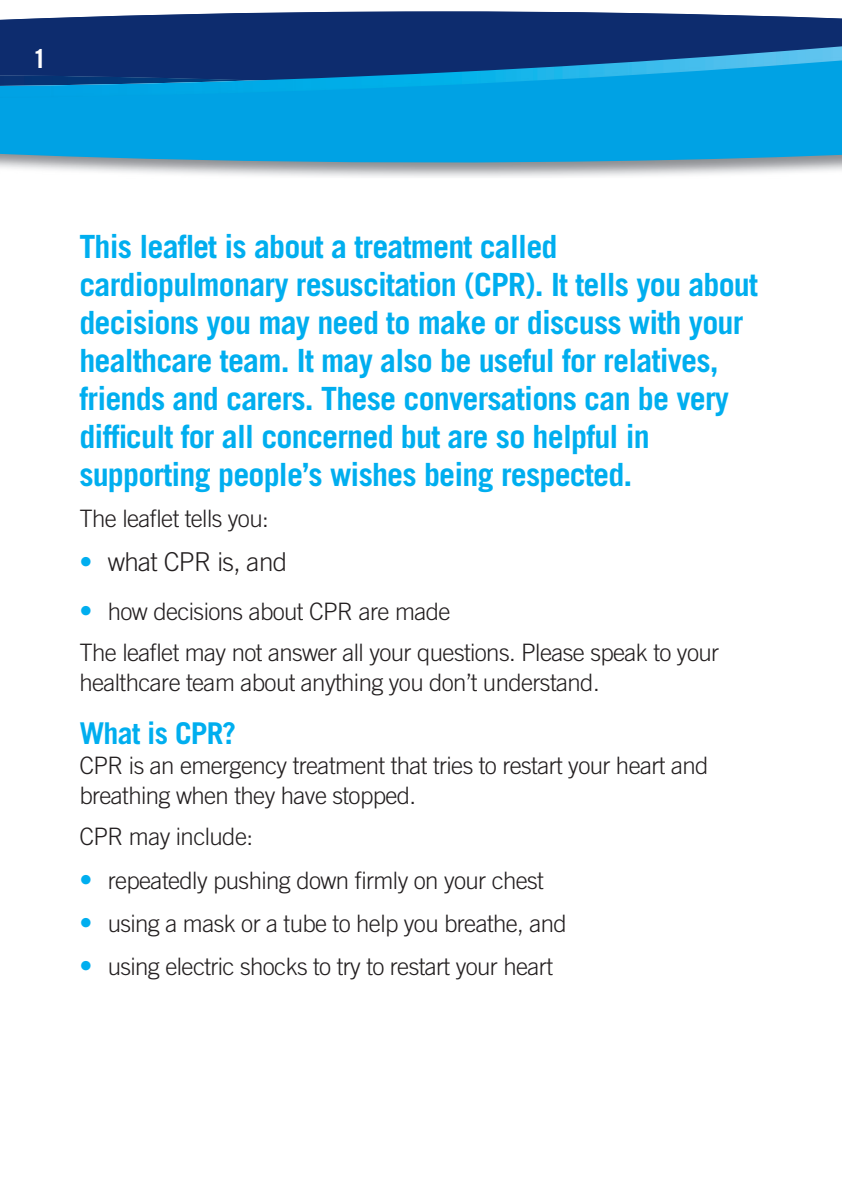
<style>
.page{position:relative;width:842px;height:1191px;background:#fff}
.page>*{position:absolute;margin:0;border:0;box-sizing:border-box;transform-origin:0 0}
.t1{font:700 32px/38px "Trade Gothic LT Com";letter-spacing:-.025em;color:#00aeef}
.t2{font:700 30px "Trade Gothic LT Com";letter-spacing:-.025em;color:#00aeef}
.t3{font:300 26px "Trade Gothic LT Com";letter-spacing:-.025em;color:#231f20}
.t4{font:700 26px "Trade Gothic LT Com";color:#fff}
.t5{font:300 24px/41.4px "Trade Gothic LT Com";letter-spacing:-.025em;color:#231f20}
.s1{color:#00aeef}
.s2{font-size:26px;color:#00aeef}
</style>
<div class="page">
<svg style="left:0;top:11px;width:842px;height:166px;background:#1f80b9"></svg>
<p class="t4" style="left:32px;top:43px;width:16px">1</p>
<p class="t1" style="left:79px;top:227px;width:680px">This leaflet is about a treatment called cardiopulmonary resuscitation (CPR). It tells you about decisions you may need to make or discuss with your healthcare team. It may also be useful for relatives, friends and carers. These conversations can be very difficult for all concerned but are so helpful in supporting people’s wishes being respected.</p>
<p class="t5" style="left:79px;top:498px;width:191px">The leaflet tells you:</p>
<p class="t3" style="left:79px;top:546px;width:209px"><span class="s1">•</span> what CPR is, and</p>
<p class="t5" style="left:79px;top:590px;width:641px"><span class="s2">•</span> how decisions about CPR are made<br>The leaflet may not answer all your questions. Please speak to your</p>
<p class="t5" style="left:79px;top:661px;width:522px">healthcare team about anything you don’t understand.</p>
<p class="t2" style="left:79px;top:714px;width:158px">What is CPR?</p>
<p class="t5" style="left:79px;top:750px;width:631px;line-height:30px">CPR is an emergency treatment that tries to restart your heart and breathing when they have stopped.</p>
<p class="t5" style="left:79px;top:815px;width:175px">CPR may include:</p>
<p class="t5" style="left:79px;top:859px;width:466px"><span class="s2">•</span> repeatedly pushing down firmly on your chest</p>
<p class="t5" style="left:79px;top:902px;width:489px"><span class="s2">•</span> using a mask or a tube to help you breathe, and</p>
<p class="t5" style="left:79px;top:945px;width:475px"><span class="s2">•</span> using electric shocks to try to restart your heart</p>
</div>
